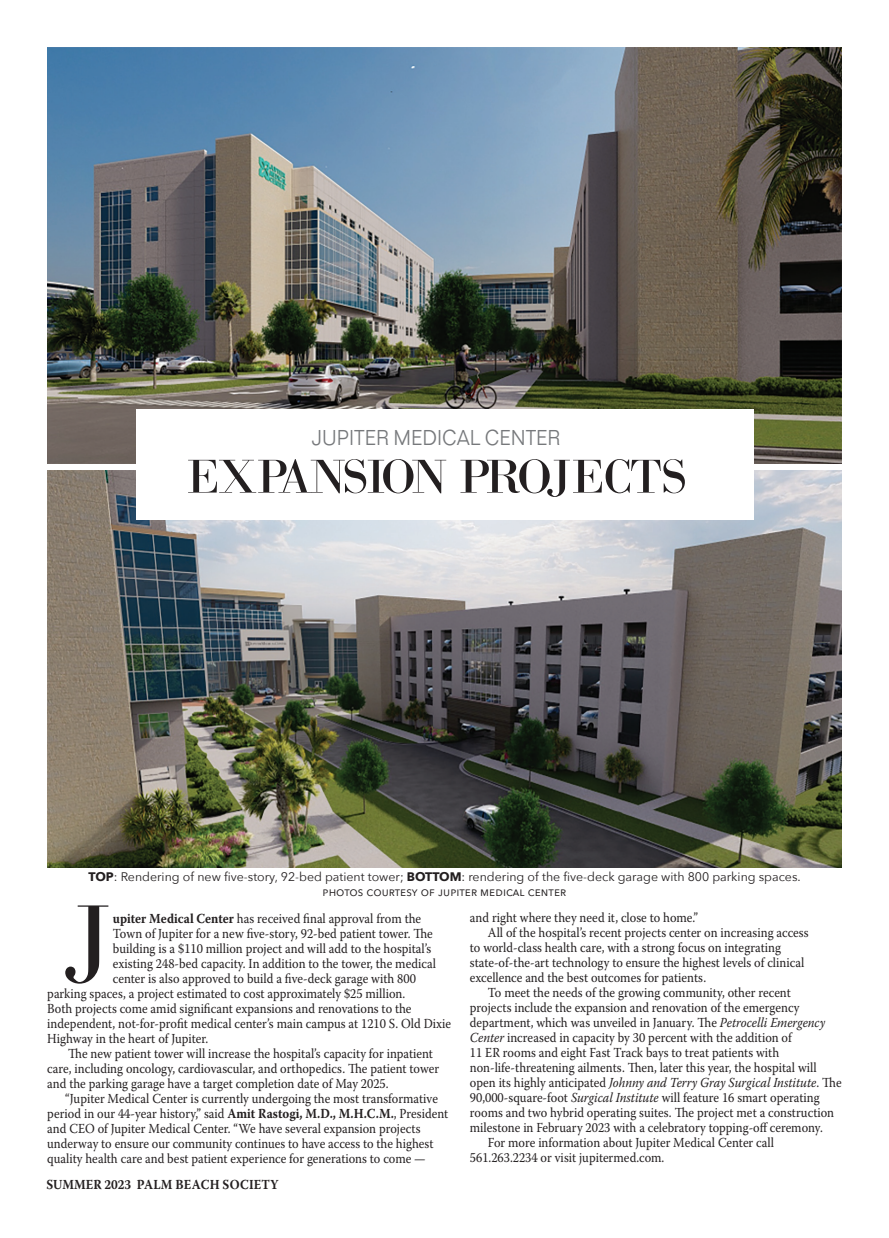
<style>
.page{position:relative;width:889px;height:1238px;background:#fff}
.page>*{position:absolute;margin:0;border:0;box-sizing:border-box;transform-origin:0 0}
.t1{font:105.38px "Bodidota";color:#231f20;scale:.9 1}
.t2{font:50px "Bodidota";letter-spacing:-.085em;color:#231f20}
.t3{font:22.5px "Folio T Ligh";color:#76787b;scale:.9 1}
.t4{font:13.75px "Warnock Pro";color:#231f20;scale:.9 1}
.t5{font:italic 13.75px "Warnock Pro";color:#231f20;scale:.9 1}
.t6{font:700 13.75px "Warnock Pro";letter-spacing:.01em;color:#231f20;scale:.9 1}
.t7{font:12.38px/15px "Avenir Next";color:#231f20;text-align:center}
.s1{font-weight:700}
.s2{font-style:italic}
.s3{font-style:normal}
</style>
<div class="page">
<img style="left:48px;top:470px;width:794px;height:397px">
<img style="left:47px;top:47px;width:795px;height:417px">
<div style="left:136px;top:409px;width:617px;height:111px;background:#fff"></div>
<h3 class="t3" style="left:312px;top:425px;width:278px">JUPITER MEDICAL CENTER</h3>
<h2 class="t2" style="left:185px;top:449px;width:503px">EXPANSION PROJECTS</h2>
<p class="t7" style="left:89px;top:869px;width:713px"><span class="s1">TOP</span>: Rendering of new five-story, 92-bed patient tower; <span class="s1">BOTTOM</span>: rendering of the five-deck garage with 800 parking spaces. photos courtesy of jupiter medical center</p>
<h1 class="t1" style="left:62px;top:883px;width:59px">J</h1>
<p class="t4" style="left:113px;top:910px;width:344px"><span class="s1">upiter Medical Center</span> has received final approval from the</p>
<p class="t4" style="left:113px;top:925px;width:357px">Town of Jupiter for a new five-story, 92-bed patient tower. The</p>
<p class="t4" style="left:113px;top:940px;width:355px">building is a $110 million project and will add to the hospital’s</p>
<p class="t4" style="left:113px;top:955px;width:360px">existing 248-bed capacity. In addition to the tower, the medical</p>
<p class="t4" style="left:113px;top:970px;width:338px">center is also approved to build a five-deck garage with 800</p>
<p class="t4" style="left:47px;top:985px;width:399px">parking spaces, a project estimated to cost approximately $25 million.</p>
<p class="t4" style="left:47px;top:1000px;width:406px">Both projects come amid significant expansions and renovations to the</p>
<p class="t4" style="left:47px;top:1015px;width:450px">independent, not-for-profit medical center’s main campus at 1210 S. Old Dixie</p>
<p class="t4" style="left:47px;top:1030px;width:180px">Highway in the heart of Jupiter.</p>
<p class="t4" style="left:68px;top:1045px;width:407px">The new patient tower will increase the hospital’s capacity for inpatient</p>
<p class="t4" style="left:47px;top:1060px;width:437px">care, including oncology, cardiovascular, and orthopedics. The patient tower</p>
<p class="t4" style="left:47px;top:1075px;width:381px">and the parking garage have a target completion date of May 2025.</p>
<p class="t4" style="left:65px;top:1090px;width:415px">“Jupiter Medical Center is currently undergoing the most transformative</p>
<p class="t4" style="left:47px;top:1105px;width:447px">period in our 44-year history,” said <span class="s1">Amit Rastogi, M.D., M.H.C.M.</span>, President</p>
<p class="t4" style="left:47px;top:1120px;width:416px">and CEO of Jupiter Medical Center. “We have several expansion projects</p>
<p class="t4" style="left:47px;top:1135px;width:431px">underway to ensure our community continues to have access to the highest</p>
<p class="t4" style="left:47px;top:1150px;width:422px">quality health care and best patient experience for generations to come —</p>
<p class="t6" style="left:47px;top:1175px;width:259px">SUMMER 2023 PALM BEACH SOCIETY</p>
<p class="t4" style="left:470px;top:909px;width:255px">and right where they need it, close to home.”</p>
<p class="t4" style="left:488px;top:924px;width:358px">All of the hospital’s recent projects center on increasing access</p>
<p class="t4" style="left:470px;top:939px;width:347px">to world-class health care, with a strong focus on integrating</p>
<p class="t4" style="left:470px;top:954px;width:373px">state-of-the-art technology to ensure the highest levels of clinical</p>
<p class="t4" style="left:470px;top:969px;width:264px">excellence and the best outcomes for patients.</p>
<p class="t4" style="left:488px;top:984px;width:338px">To meet the needs of the growing community, other recent</p>
<p class="t4" style="left:470px;top:999px;width:368px">projects include the expansion and renovation of the emergency</p>
<p class="t4" style="left:470px;top:1014px;width:396px">department, which was unveiled in January. The <span class="s2">Petrocelli Emergency</span></p>
<p class="t4" style="left:470px;top:1029px;width:359px"><span class="s2">Center</span> increased in capacity by 30 percent with the addition of</p>
<p class="t4" style="left:470px;top:1044px;width:345px">11 ER rooms and eight Fast Track bays to treat patients with</p>
<p class="t4" style="left:470px;top:1059px;width:387px">non-life-threatening ailments. Then, later this year, the hospital will</p>
<p class="t5" style="left:470px;top:1074px;width:414px"><span class="s3">open its highly anticipated</span> Johnny and Terry Gray Surgical Institute<span class="s3">. The</span></p>
<p class="t4" style="left:470px;top:1089px;width:390px">90,000-square-foot <span class="s2">Surgical Institute</span> will feature 16 smart operating</p>
<p class="t4" style="left:470px;top:1104px;width:406px">rooms and two hybrid operating suites. The project met a construction</p>
<p class="t4" style="left:470px;top:1119px;width:393px">milestone in February 2023 with a celebratory topping-off ceremony.</p>
<p class="t4" style="left:488px;top:1134px;width:319px">For more information about Jupiter Medical Center call</p>
<p class="t4" style="left:470px;top:1149px;width:218px">561.263.2234 or visit jupitermed.com.</p>
</div>
